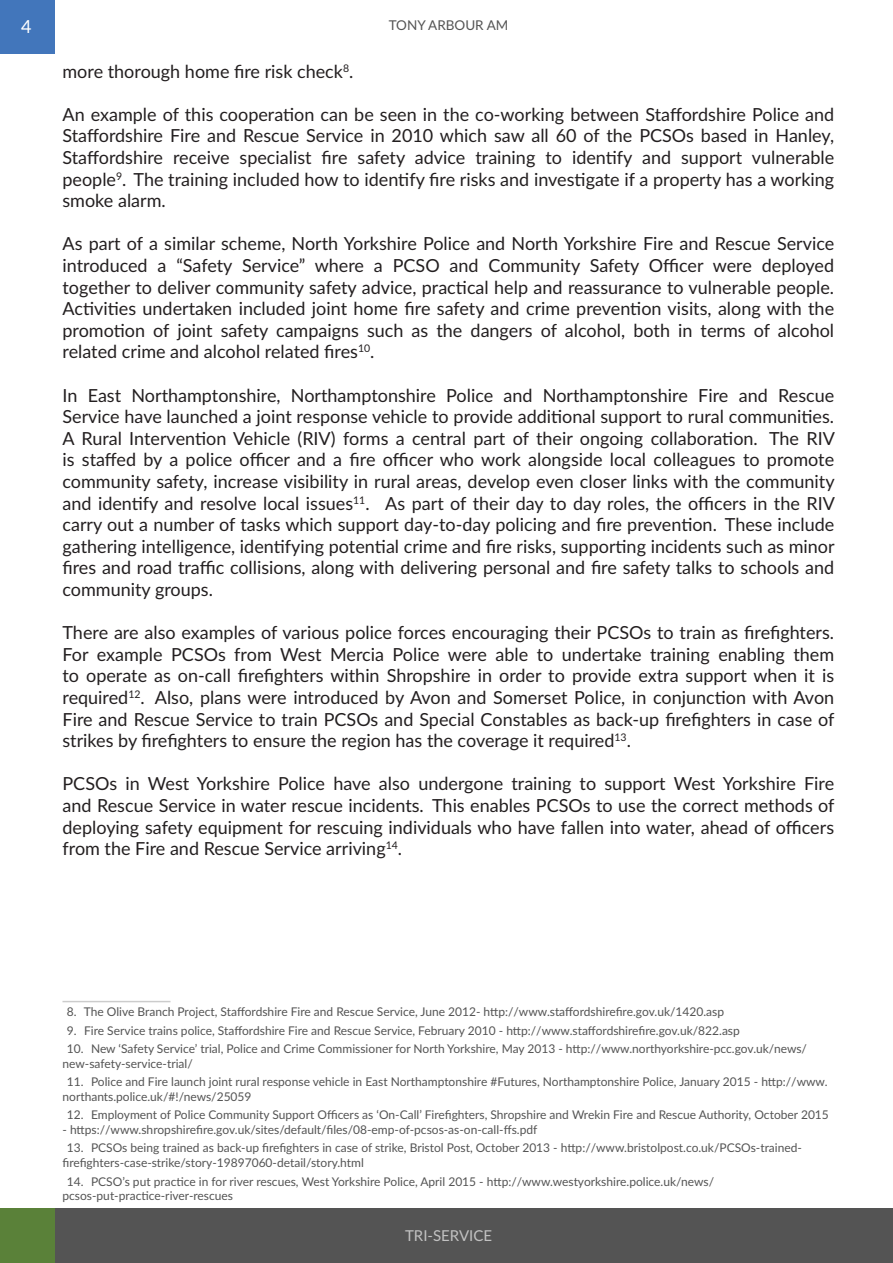
<style>
.page{position:relative;width:893px;height:1263px;background:#fff}
.page>*{position:absolute;margin:0;border:0;box-sizing:border-box;transform-origin:0 0}
.t1{font:18px/21.6px "Lato Latin";color:#231f20;text-align:justify}
.t2{font:18px "Lato Latin";color:#fff}
.t3{font:15px "Lato Latin";color:#c2c2c2}
.t4{font:13.5px "Lato Latin";color:#545454}
.t5{font:12px/14.4px "Lato Latin";color:#545454}
</style>
<div class="page">
<div style="left:51px;top:1209px;width:842px;height:54px;background:#545454"></div>
<div style="left:0;top:1209px;width:54px;height:54px;background:#5a8139"></div>
<div style="left:0;top:0;width:54px;height:53px;background:#4276bb"></div>
<hr style="left:63px;top:1001px;width:108px;height:1px;background:#ccc">
<p class="t2" style="left:21px;top:16px;width:12px">4</p>
<p class="t4" style="left:389px;top:17px;width:121px">TONY ARBOUR AM</p>
<p class="t1" style="left:63px;top:60px;width:292px">more thorough home fire risk check<sup>8</sup>.</p>
<p class="t1" style="left:63px;top:103px;width:773px">An example of this cooperation can be seen in the co-working between Staffordshire Police and Staffordshire Fire and Rescue Service in 2010 which saw all 60 of the PCSOs based in Hanley, Staffordshire receive specialist fire safety advice training to identify and support vulnerable people<sup>9</sup>. The training included how to identify fire risks and investigate if a property has a working smoke alarm.</p>
<p class="t1" style="left:63px;top:233px;width:773px">As part of a similar scheme, North Yorkshire Police and North Yorkshire Fire and Rescue Service introduced a “Safety Service” where a PCSO and Community Safety Officer were deployed together to deliver community safety advice, practical help and reassurance to vulnerable people.<br>Activities undertaken included joint home fire safety and crime prevention visits, along with the promotion of joint safety campaigns such as the dangers of alcohol, both in terms of alcohol related crime and alcohol related fires<sup>10</sup>.</p>
<p class="t1" style="left:63px;top:384px;width:774px">In East Northamptonshire, Northamptonshire Police and Northamptonshire Fire and Rescue Service have launched a joint response vehicle to provide additional support to rural communities.<br>A Rural Intervention Vehicle (RIV) forms a central part of their ongoing collaboration. The RIV is staffed by a police officer and a fire officer who work alongside local colleagues to promote community safety, increase visibility in rural areas, develop even closer links with the community and identify and resolve local issues<sup>11</sup>. As part of their day to day roles, the officers in the RIV carry out a number of tasks which support day-to-day policing and fire prevention. These include gathering intelligence, identifying potential crime and fire risks, supporting incidents such as minor fires and road traffic collisions, along with delivering personal and fire safety talks to schools and community groups.</p>
<p class="t1" style="left:63px;top:622px;width:773px">There are also examples of various police forces encouraging their PCSOs to train as firefighters.<br>For example PCSOs from West Mercia Police were able to undertake training enabling them to operate as on-call firefighters within Shropshire in order to provide extra support when it is required<sup>12</sup>. Also, plans were introduced by Avon and Somerset Police, in conjunction with Avon Fire and Rescue Service to train PCSOs and Special Constables as back-up firefighters in case of strikes by firefighters to ensure the region has the coverage it required<sup>13</sup>.</p>
<p class="t1" style="left:63px;top:773px;width:774px">PCSOs in West Yorkshire Police have also undergone training to support West Yorkshire Fire and Rescue Service in water rescue incidents. This enables PCSOs to use the correct methods of deploying safety equipment for rescuing individuals who have fallen into water, ahead of officers from the Fire and Rescue Service arriving<sup>14</sup>.</p>
<p class="t5" style="left:67px;top:1004px;width:659px">8. The Olive Branch Project, Staffordshire Fire and Rescue Service, June 2012- http://www.staffordshirefire.gov.uk/1420.asp</p>
<p class="t5" style="left:67px;top:1023px;width:675px">9. Fire Service trains police, Staffordshire Fire and Rescue Service, February 2010 - http://www.staffordshirefire.gov.uk/822.asp</p>
<p class="t5" style="left:63px;top:1042px;width:746px;text-indent:4px">10. New ‘Safety Service’ trial, Police and Crime Commissioner for North Yorkshire, May 2013 - http://www.northyorkshire-pcc.gov.uk/news/ new-safety-service-trial/</p>
<p class="t5" style="left:63px;top:1075px;width:767px;text-indent:4px">11. Police and Fire launch joint rural response vehicle in East Northamptonshire #Futures, Northamptonshire Police, January 2015 - http://www. northants.police.uk/#!/news/25059</p>
<p class="t5" style="left:67px;top:1108px;width:764px">12. Employment of Police Community Support Officers as ‘On-Call’ Firefighters, Shropshire and Wrekin Fire and Rescue Authority, October 2015</p>
<p class="t5" style="left:63px;top:1122px;width:476px">- https://www.shropshirefire.gov.uk/sites/default/files/08-emp-of-pcsos-as-on-call-ffs.pdf</p>
<p class="t5" style="left:63px;top:1141px;width:741px;text-indent:4px">13. PCSOs being trained as back-up firefighters in case of strike, Bristol Post, October 2013 - http://www.bristolpost.co.uk/PCSOs-trained&shy;firefighters-case-strike/story-19897060-detail/story.html</p>
<p class="t5" style="left:63px;top:1174px;width:653px;text-indent:4px">14. PCSO’s put practice in for river rescues, West Yorkshire Police, April 2015 - http://www.westyorkshire.police.uk/news/ pcsos-put-practice-river-rescues</p>
<p class="t3" style="left:405px;top:1227px;width:88px">TRI-SERVICE</p>
</div>
